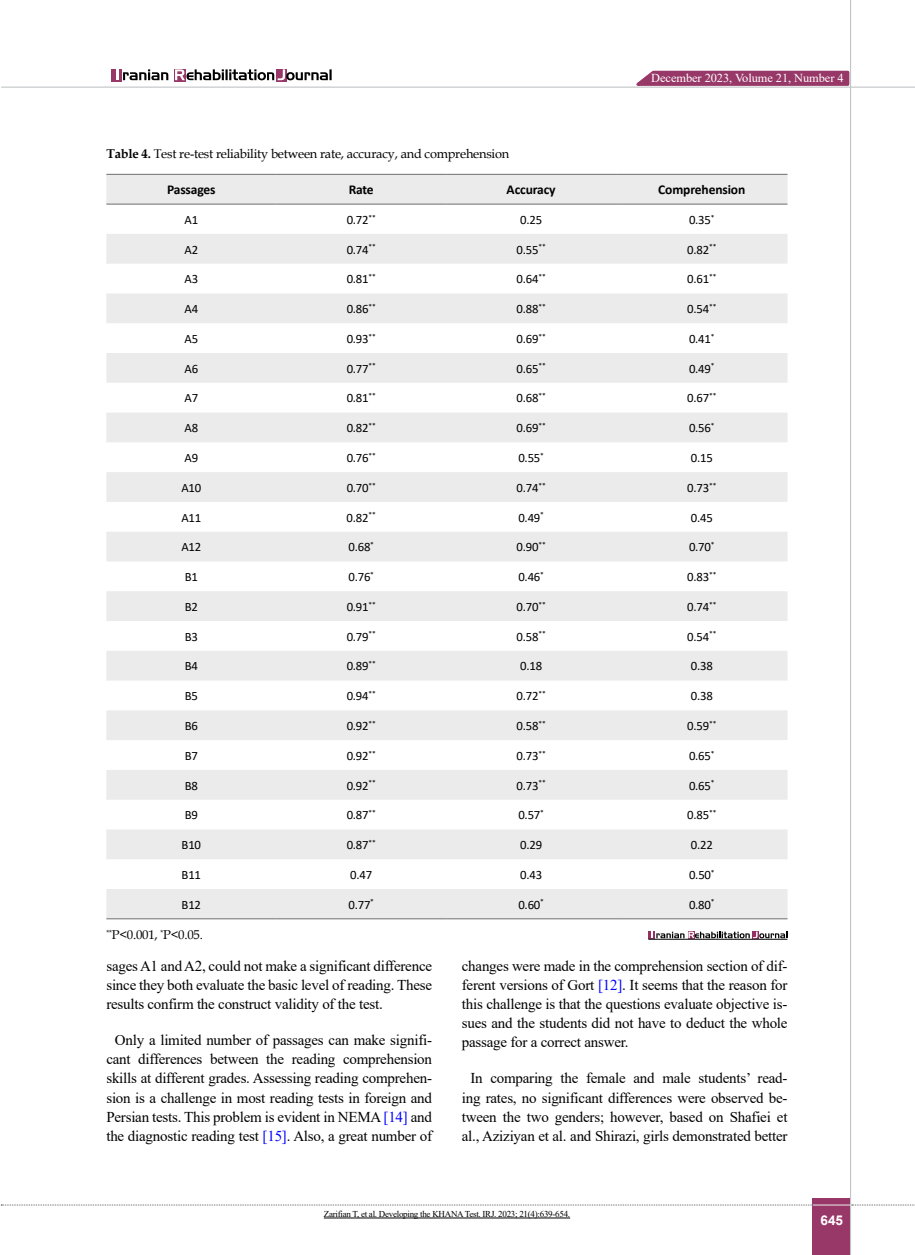
<style>
.page{position:relative;width:915px;height:1255px;background:#fff}
.page>*{position:absolute;margin:0;border:0;box-sizing:border-box;transform-origin:0 0}
.t1{font:15px/19px "Times New Roman";letter-spacing:-.015em;color:#000;text-align:justify}
.t2{font:700 13.5px "Calibri";letter-spacing:-.01em;color:#000}
.t3{font:700 13.5px "Arial";color:#fff}
.t4{font:12.75px "Calibri";letter-spacing:-.015em;color:#000}
.t5{font:12.75px "Book Antiqua";letter-spacing:-.015em;color:#000}
.t6{font:12.15px "Times New Roman";letter-spacing:-.005em;color:#fff}
.t7{font:9px "Times New Roman";letter-spacing:-.03em;color:#000}
.s1{font-weight:700}
.s2{color:#00f}
</style>
<div class="page">
<hr style="left:1px;top:87px;width:913px;height:1px;background:#c2c4c6">
<div style="left:812px;top:1198px;width:38px;height:56px;background:#983868"></div>
<hr style="left:849px;top:0;width:1px;height:1254px;background:#c2c4c6">
<hr style="left:812px;top:1204px;width:38px;height:1px;background:#ebebec">
<svg style="left:1px;top:1204px;width:811px;height:1px"></svg>
<svg style="left:851px;top:1204px;width:64px;height:1px"></svg>
<div style="left:112px;top:69px;width:10px;height:13px;background:#983868"></div>
<svg style="left:174px;top:69px;width:12px;height:13px"></svg>
<svg style="left:276px;top:80px;width:11px;height:2px"></svg>
<svg style="left:175px;top:69px;width:156px;height:11px"></svg>
<svg style="left:116px;top:69px;width:52px;height:11px"></svg>
<svg style="left:629px;top:69px;width:221px;height:18px;background:#ac6187"></svg>
<svg style="left:106px;top:175px;width:681px;height:743px;fill:#ebebec"></svg>
<hr style="left:106px;top:174px;width:170px;height:1px;background:#6d6e71">
<hr style="left:276px;top:174px;width:170px;height:1px;background:#6d6e71">
<hr style="left:446px;top:174px;width:170px;height:1px;background:#6d6e71">
<hr style="left:616px;top:174px;width:171px;height:1px;background:#6d6e71">
<hr style="left:106px;top:204px;width:170px;height:1px;background:#6d6e71">
<hr style="left:276px;top:204px;width:170px;height:1px;background:#6d6e71">
<hr style="left:446px;top:204px;width:170px;height:1px;background:#6d6e71">
<hr style="left:616px;top:204px;width:171px;height:1px;background:#6d6e71">
<hr style="left:106px;top:918px;width:170px;height:1px;background:#6d6e71">
<hr style="left:276px;top:918px;width:170px;height:1px;background:#6d6e71">
<hr style="left:446px;top:918px;width:170px;height:1px;background:#6d6e71">
<hr style="left:616px;top:918px;width:171px;height:1px;background:#6d6e71">
<div style="left:648px;top:930px;width:6px;height:8px;background:#953263"></div>
<svg style="left:651px;top:931px;width:136px;height:7px"></svg>
<hr style="left:648px;top:939px;width:139px;height:1px;background:#000">
<hr style="left:324px;top:1217px;width:246px;height:1px;background:#000">
<p class="t6" style="left:651px;top:69px;width:194px">December 2023, Volume 21, Number 4</p>
<p class="t5" style="left:106px;top:145px;width:404px"><span class="s1">Table 4.</span> Test re-test reliability between rate, accuracy, and comprehension</p>
<p class="t2" style="left:167px;top:180px;width:50px">Passages</p>
<p class="t2" style="left:348px;top:180px;width:27px">Rate</p>
<p class="t2" style="left:506px;top:180px;width:50px">Accuracy</p>
<p class="t2" style="left:658px;top:180px;width:88px">Comprehension</p>
<p class="t4" style="left:184px;top:211px;width:15px">A1</p>
<p class="t4" style="left:346px;top:211px;width:31px">0.72<sup>**</sup></p>
<p class="t4" style="left:520px;top:211px;width:24px">0.25</p>
<p class="t4" style="left:688px;top:211px;width:27px">0.35<sup>*</sup></p>
<p class="t4" style="left:184px;top:240px;width:15px">A2</p>
<p class="t4" style="left:346px;top:240px;width:31px">0.74<sup>**</sup></p>
<p class="t4" style="left:516px;top:240px;width:31px">0.55<sup>**</sup></p>
<p class="t4" style="left:687px;top:240px;width:31px">0.82<sup>**</sup></p>
<p class="t4" style="left:184px;top:270px;width:15px">A3</p>
<p class="t4" style="left:346px;top:270px;width:31px">0.81<sup>**</sup></p>
<p class="t4" style="left:516px;top:270px;width:31px">0.64<sup>**</sup></p>
<p class="t4" style="left:687px;top:270px;width:31px">0.61<sup>**</sup></p>
<p class="t4" style="left:184px;top:300px;width:15px">A4</p>
<p class="t4" style="left:346px;top:300px;width:31px">0.86<sup>**</sup></p>
<p class="t4" style="left:516px;top:300px;width:31px">0.88<sup>**</sup></p>
<p class="t4" style="left:687px;top:300px;width:31px">0.54<sup>**</sup></p>
<p class="t4" style="left:184px;top:330px;width:15px">A5</p>
<p class="t4" style="left:346px;top:330px;width:31px">0.93<sup>**</sup></p>
<p class="t4" style="left:516px;top:330px;width:31px">0.69<sup>**</sup></p>
<p class="t4" style="left:688px;top:330px;width:27px">0.41<sup>*</sup></p>
<p class="t4" style="left:184px;top:359px;width:15px">A6</p>
<p class="t4" style="left:346px;top:359px;width:31px">0.77<sup>**</sup></p>
<p class="t4" style="left:516px;top:359px;width:31px">0.65<sup>**</sup></p>
<p class="t4" style="left:688px;top:359px;width:27px">0.49<sup>*</sup></p>
<p class="t4" style="left:184px;top:389px;width:15px">A7</p>
<p class="t4" style="left:346px;top:389px;width:31px">0.81<sup>**</sup></p>
<p class="t4" style="left:516px;top:389px;width:31px">0.68<sup>**</sup></p>
<p class="t4" style="left:687px;top:389px;width:31px">0.67<sup>**</sup></p>
<p class="t4" style="left:184px;top:419px;width:15px">A8</p>
<p class="t4" style="left:346px;top:419px;width:31px">0.82<sup>**</sup></p>
<p class="t4" style="left:516px;top:419px;width:31px">0.69<sup>**</sup></p>
<p class="t4" style="left:688px;top:419px;width:27px">0.56<sup>*</sup></p>
<p class="t4" style="left:184px;top:449px;width:15px">A9</p>
<p class="t4" style="left:346px;top:449px;width:31px">0.76<sup>**</sup></p>
<p class="t4" style="left:518px;top:449px;width:27px">0.55<sup>*</sup></p>
<p class="t4" style="left:690px;top:449px;width:24px">0.15</p>
<p class="t4" style="left:181px;top:478px;width:21px">A10</p>
<p class="t4" style="left:346px;top:478px;width:31px">0.70<sup>**</sup></p>
<p class="t4" style="left:516px;top:478px;width:31px">0.74<sup>**</sup></p>
<p class="t4" style="left:687px;top:478px;width:31px">0.73<sup>**</sup></p>
<p class="t4" style="left:181px;top:508px;width:21px">A11</p>
<p class="t4" style="left:346px;top:508px;width:31px">0.82<sup>**</sup></p>
<p class="t4" style="left:518px;top:508px;width:27px">0.49<sup>*</sup></p>
<p class="t4" style="left:690px;top:508px;width:24px">0.45</p>
<p class="t4" style="left:181px;top:538px;width:21px">A12</p>
<p class="t4" style="left:348px;top:538px;width:27px">0.68<sup>*</sup></p>
<p class="t4" style="left:516px;top:538px;width:31px">0.90<sup>**</sup></p>
<p class="t4" style="left:688px;top:538px;width:27px">0.70<sup>*</sup></p>
<p class="t4" style="left:185px;top:568px;width:15px">B1</p>
<p class="t4" style="left:348px;top:568px;width:27px">0.76<sup>*</sup></p>
<p class="t4" style="left:518px;top:568px;width:27px">0.46<sup>*</sup></p>
<p class="t4" style="left:687px;top:568px;width:31px">0.83<sup>**</sup></p>
<p class="t4" style="left:185px;top:598px;width:15px">B2</p>
<p class="t4" style="left:346px;top:598px;width:31px">0.91<sup>**</sup></p>
<p class="t4" style="left:516px;top:598px;width:31px">0.70<sup>**</sup></p>
<p class="t4" style="left:687px;top:598px;width:31px">0.74<sup>**</sup></p>
<p class="t4" style="left:185px;top:627px;width:15px">B3</p>
<p class="t4" style="left:346px;top:627px;width:31px">0.79<sup>**</sup></p>
<p class="t4" style="left:516px;top:627px;width:31px">0.58<sup>**</sup></p>
<p class="t4" style="left:687px;top:627px;width:31px">0.54<sup>**</sup></p>
<p class="t4" style="left:185px;top:657px;width:15px">B4</p>
<p class="t4" style="left:346px;top:657px;width:31px">0.89<sup>**</sup></p>
<p class="t4" style="left:520px;top:657px;width:24px">0.18</p>
<p class="t4" style="left:690px;top:657px;width:24px">0.38</p>
<p class="t4" style="left:185px;top:687px;width:15px">B5</p>
<p class="t4" style="left:346px;top:687px;width:31px">0.94<sup>**</sup></p>
<p class="t4" style="left:516px;top:687px;width:31px">0.72<sup>**</sup></p>
<p class="t4" style="left:690px;top:687px;width:24px">0.38</p>
<p class="t4" style="left:185px;top:717px;width:15px">B6</p>
<p class="t4" style="left:346px;top:717px;width:31px">0.92<sup>**</sup></p>
<p class="t4" style="left:516px;top:717px;width:31px">0.58<sup>**</sup></p>
<p class="t4" style="left:687px;top:717px;width:31px">0.59<sup>**</sup></p>
<p class="t4" style="left:185px;top:746px;width:15px">B7</p>
<p class="t4" style="left:346px;top:746px;width:31px">0.92<sup>**</sup></p>
<p class="t4" style="left:516px;top:746px;width:31px">0.73<sup>**</sup></p>
<p class="t4" style="left:688px;top:746px;width:27px">0.65<sup>*</sup></p>
<p class="t4" style="left:185px;top:776px;width:15px">B8</p>
<p class="t4" style="left:346px;top:776px;width:31px">0.92<sup>**</sup></p>
<p class="t4" style="left:516px;top:776px;width:31px">0.73<sup>**</sup></p>
<p class="t4" style="left:688px;top:776px;width:27px">0.65<sup>*</sup></p>
<p class="t4" style="left:185px;top:806px;width:15px">B9</p>
<p class="t4" style="left:346px;top:806px;width:31px">0.87<sup>**</sup></p>
<p class="t4" style="left:518px;top:806px;width:27px">0.57<sup>*</sup></p>
<p class="t4" style="left:687px;top:806px;width:31px">0.85<sup>**</sup></p>
<p class="t4" style="left:181px;top:836px;width:21px">B10</p>
<p class="t4" style="left:346px;top:836px;width:31px">0.87<sup>**</sup></p>
<p class="t4" style="left:520px;top:836px;width:24px">0.29</p>
<p class="t4" style="left:690px;top:836px;width:24px">0.22</p>
<p class="t4" style="left:181px;top:865px;width:21px">B11</p>
<p class="t4" style="left:350px;top:865px;width:24px">0.47</p>
<p class="t4" style="left:520px;top:865px;width:24px">0.43</p>
<p class="t4" style="left:688px;top:865px;width:27px">0.50<sup>*</sup></p>
<p class="t4" style="left:181px;top:895px;width:21px">B12</p>
<p class="t4" style="left:348px;top:895px;width:27px">0.77<sup>*</sup></p>
<p class="t4" style="left:518px;top:895px;width:27px">0.60<sup>*</sup></p>
<p class="t4" style="left:688px;top:895px;width:27px">0.80<sup>*</sup></p>
<p class="t5" style="left:106px;top:926px;width:98px"><sup>**</sup>P&lt;0.001, <sup>*</sup>P&lt;0.05.</p>
<p class="t1" style="left:106px;top:956px;width:327px">sages A1 and A2, could not make a significant difference since they both evaluate the basic level of reading. These results confirm the construct validity of the test.</p>
<p class="t1" style="left:106px;top:1030px;width:327px;text-align:center">Only a limited number of passages can make signifi&shy;cant differences between the reading comprehension skills at different grades. Assessing reading comprehen&shy;sion is a challenge in most reading tests in foreign and Persian tests. This problem is evident in NEMA <span class="s2">[14]</span> and the diagnostic reading test <span class="s2">[15]</span>. Also, a great number of</p>
<p class="t1" style="left:461px;top:956px;width:327px">changes were made in the comprehension section of dif&shy;ferent versions of Gort <span class="s2">[12]</span>. It seems that the reason for this challenge is that the questions evaluate objective is&shy;sues and the students did not have to deduct the whole passage for a correct answer.</p>
<p class="t1" style="left:461px;top:1068px;width:327px;text-align:center">In comparing the female and male students’ read&shy;ing rates, no significant differences were observed be&shy;tween the two genders; however, based on Shafiei et al., Aziziyan et al. and Shirazi, girls demonstrated better</p>
<p class="t7" style="left:324px;top:1207px;width:248px">Zarifian T, et al. Developing the KHANA Test. IRJ. 2023; 21(4):639-654.</p>
<p class="t3" style="left:820px;top:1210px;width:24px">645</p>
</div>
